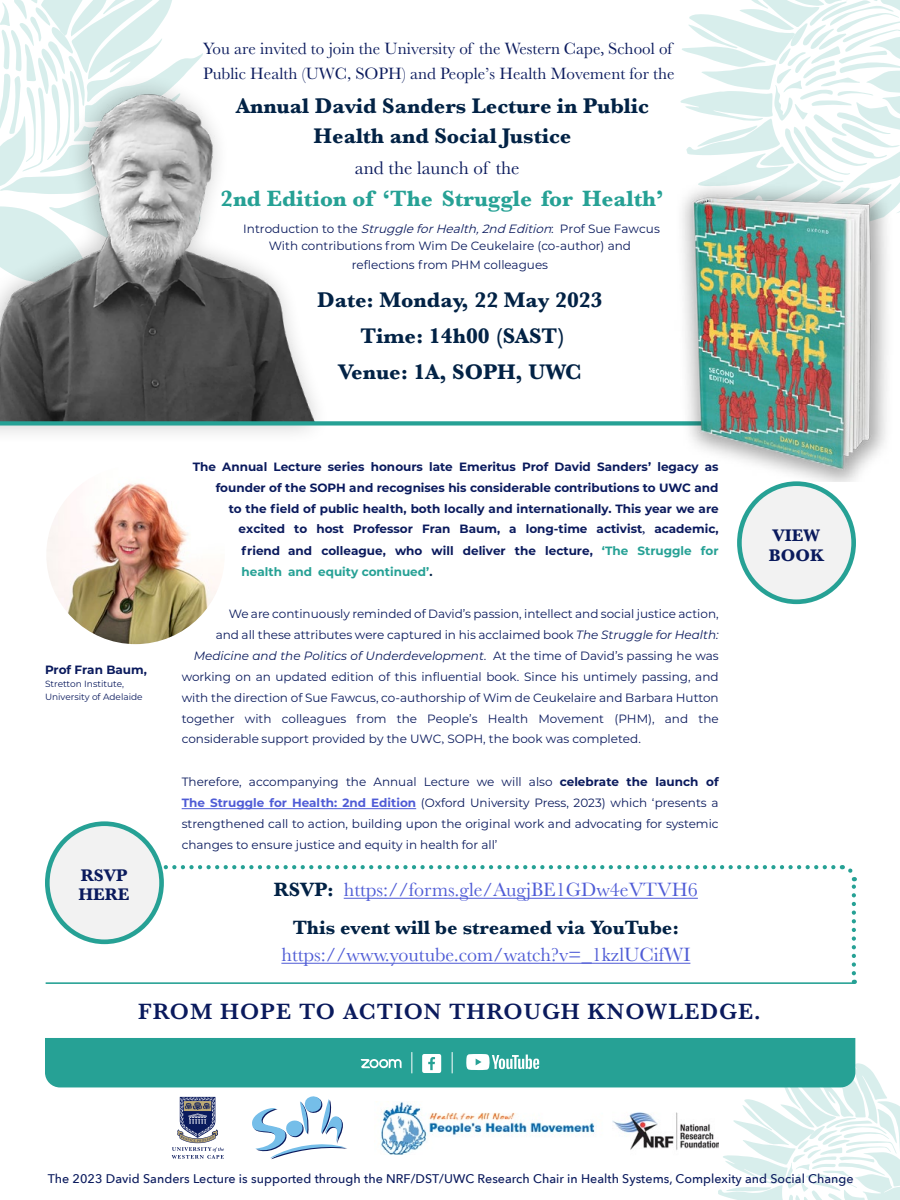
<style>
.page{position:relative;width:900px;height:1200px;background:#fff}
.page>*{position:absolute;margin:0;border:0;box-sizing:border-box;transform-origin:0 0}
.t1{font:700 23px "Baskerville";color:#26a195}
.t2{font:600 23px "Baskerville";letter-spacing:.045em;color:#0a1a5d}
.t3{font:700 22px/36px "Baskerville";color:#022245;text-align:center}
.t4{font:20px "Baskerville";color:#4f5cd6}
.t5{font:700 20px "Baskerville";color:#022245}
.t6{font:19px "Baskerville";color:#0a1a5d}
.t7{font:700 17.5px/18.5px "Baskerville";color:#0a1a5d}
.t8{font:17px/24.6px "Baskerville";color:#0a1a5d}
.t9{font:500 12.5px "Avenir Next";letter-spacing:.005em;color:#0a1a5d}
.t10{font:12px/21px "Montserrat";color:#0a1a5d;text-align:justify}
.t11{font:700 12px/20.7px "Montserrat";color:#0a1a5d;text-align:right}
.t12{font:9px "Montserrat";color:#0a1a5d}
.s1{font-family:"Minion Pro"}
.s2{font-family:"Bask Old Face"}
.s3{font-style:italic}
.s4{color:#26a195}
.s5{color:#022245}
.s6{font-weight:700}
.s7{font-weight:700;color:#4f5cd6}
.s8{font-weight:700;color:#022245}
</style>
<div class="page">
<svg style="left:841px;top:865px;width:15px;height:108px"></svg>
<svg style="left:162px;top:865px;width:671px;height:4px"></svg>
<svg style="left:0;top:0;width:203px;height:73px"></svg>
<svg style="left:680px;top:0;width:220px;height:164px"></svg>
<hr style="left:46px;top:982px;width:809px;height:2px;background:#26a195">
<hr style="left:344px;top:898px;width:354px;height:1px;background:#4f5cd6">
<hr style="left:281px;top:963px;width:409px;height:1px;background:#4f5cd6">
<div style="left:0;top:73px;width:332px;height:373px;background:#000;opacity:.25"></div>
<img style="left:0;top:93px;width:316px;height:328px">
<svg style="left:45px;top:1038px;width:855px;height:162px"></svg>
<img style="left:46px;top:466px;width:179px;height:178px;border-radius:89px">
<div style="left:0;top:421px;width:841px;height:5px;background:#26a195"></div>
<div style="left:47px;top:824px;width:115px;height:118px;background:#f2f2f2;border-radius:50%"></div>
<div style="left:45px;top:821px;width:119px;height:123px;border:5px solid #26a195;border-radius:50%"></div>
<div style="left:739px;top:484px;width:115px;height:118px;background:#f2f2f2;border-radius:50%"></div>
<div style="left:737px;top:481px;width:119px;height:123px;border:5px solid #26a195;border-radius:50%"></div>
<img style="left:675px;top:164px;width:225px;height:317px">
<img style="left:374px;top:1101px;width:230px;height:54px">
<img style="left:612px;top:1101px;width:107px;height:60px">
<hr style="left:182px;top:808px;width:234px;height:1px;background:#4f5cd6">
<p class="t8" style="left:203px;top:37px;width:473px">You are invited to join the University of the Western Cape<span class="s1">,</span> School of<br>Public Health (UWC<span class="s2">,</span> SOPH) and People’s Health Movement for the</p>
<p class="t3" style="left:236px;top:92px;width:414px;line-height:30px">Annual David Sanders Lecture in Public<br>Health and Social Justice</p>
<p class="t6" style="left:355px;top:156px;width:166px">and the launch of the</p>
<p class="t1" style="left:221px;top:183px;width:445px">2nd Edition of ‘The Struggle for Health’</p>
<p class="t10" style="left:243px;top:220px;width:418px;line-height:17.1px;text-align:center">I n t ro d u ct i o n to t h e <span class="s3">StruggleforHealth,2nd Edition</span>: P rof S u e F a wc u s<br>With contributions from Wim De Ceukelaire (co-author) and</p>
<p class="t10" style="left:352px;top:254px;width:198px">reflections from PHM colleagues</p>
<p class="t3" style="left:317px;top:282px;width:287px">Date: Monday, 22 May 2023<br>Time: 14h00 (SAST)<br>Venue: 1A, SOPH, UWC</p>
<p class="t11" style="left:45px;top:658px;width:103px">Prof Fran Baum,</p>
<p class="t12" style="left:45px;top:677px;width:81px">Stretton Institute,</p>
<p class="t12" style="left:45px;top:690px;width:99px">University of Adelaide</p>
<p class="t7" style="left:79px;top:867px;width:53px">RSVP<br>HERE</p>
<p class="t11" style="left:193px;top:455px;width:528px">The Annual Lecture series honours late Emeritus Prof David Sanders’ legacy as founder of the SOPH and recognises his considerable contributions to UWC and<br>to the field of public health, both locally and internationally. This year we are excited to host Professor Fran Baum, a long-time activist<span class="s1">,</span> academic,</p>
<p class="t11" style="left:242px;top:539px;width:478px;line-height:21px;text-align:left">friend and colleague, who will deliver the lecture, <span class="s4">‘The Struggle for health and equity continued’</span><span class="s5">.</span></p>
<p class="t10" style="left:216px;top:602px;width:505px;text-align:right">We are continuously reminded of David’s passion, intellect and social justice action, and all these attributes were captured in his acclaimed book <span class="s3">The Struggle for Health:</span></p>
<p class="t10" style="left:182px;top:645px;width:539px;text-indent:12px"><span class="s3">Medicine and the Politics of Underdevelopment</span>. At the time of David’s passing he was working on an updated edition of this influential book. Since his untimely passing, and with the direction of Sue Fawcus, co-authorship of Wim de Ceukelaire and Barbara Hutton together with colleagues from the People’s Health Movement (PHM), and the considerable support provided by the UWC<span class="s1">,</span> SOPH, the book was completed.</p>
<p class="t10" style="left:182px;top:770px;width:539px">Therefore, accompanying the Annual Lecture we will also <span class="s6">celebrate the launch of </span><span class="s7">The Struggle for Health: 2nd Edition</span> (Oxford University Press, 2023) which ‘presents a strengthened call to action, building upon the original work and advocating for systemic changes to ensure justice and equity in health for all’</p>
<p class="t4" style="left:274px;top:877px;width:425px"><span class="s8">RSVP:</span> https://forms.gle/AugjBE1GDw4eVTVH6</p>
<p class="t5" style="left:293px;top:914px;width:388px">This event will be streamed via YouTube:</p>
<p class="t4" style="left:281px;top:942px;width:411px">https://www.youtube.com/watch?v=_1kzlUCifWI</p>
<p class="t7" style="left:772px;top:527px;width:49px">VIEW</p>
<p class="t7" style="left:769px;top:546px;width:56px">BOOK</p>
<p class="t2" style="left:138px;top:995px;width:624px">FROM HOPE TO ACTION THROUGH KNOWLEDGE.</p>
<p class="t9" style="left:48px;top:1168px;width:807px">The 2023 David Sanders Lecture is supported through the NRF/DST/UWC Research Chair in Health Systems, Complexity and Social Change</p>
</div>
